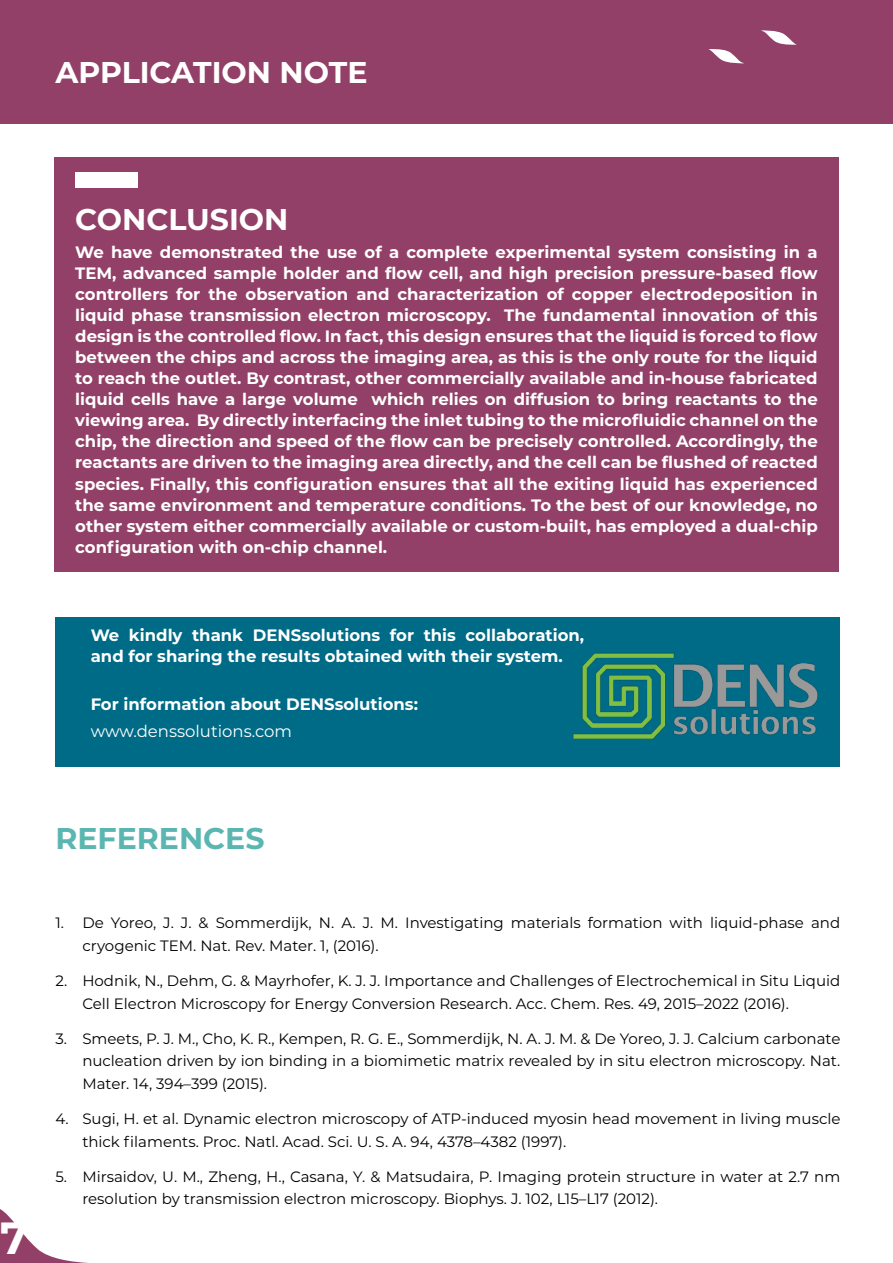
<style>
.page{position:relative;width:893px;height:1263px;background:#fff}
.page>*{position:absolute;margin:0;border:0;box-sizing:border-box;transform-origin:0 0}
.t1{font:700 45px "Montserrat";color:#fff}
.t2{font:700 30px "Montserrat";color:#fff}
.t3{font:700 30px "Montserrat";color:#5bb6b1}
.t4{font:700 16.5px/21px "Montserrat";color:#fff;text-align:justify}
.t5{font:16.5px "Montserrat";color:#fff}
.t6{font:15px/22.5px "Montserrat";color:#000}
</style>
<div class="page">
<div style="left:0;top:0;width:893px;height:124px;background:#924067"></div>
<svg style="left:761px;top:30px;width:36px;height:15px"></svg>
<svg style="left:708px;top:49px;width:36px;height:15px"></svg>
<svg style="left:0;top:1209px;width:88px;height:54px"></svg>
<div style="left:55px;top:617px;width:785px;height:150px;background:#006b86"></div>
<div style="left:54px;top:157px;width:785px;height:415px;background:#924067"></div>
<div style="left:75px;top:172px;width:63px;height:16px;background:#fff"></div>
<img style="left:573px;top:653px;width:245px;height:86px">
<h2 class="t2" style="left:55px;top:59px;width:314px">APPLICATION NOTE</h2>
<h2 class="t2" style="left:75px;top:206px;width:215px">CONCLUSION</h2>
<p class="t4" style="left:75px;top:243px;width:744px">We have demonstrated the use of a complete experimental system consisting in a TEM, advanced sample holder and flow cell, and high precision pressure-based flow controllers for the observation and characterization of copper electrodeposition in liquid phase transmission electron microscopy. The fundamental innovation of this design is the controlled flow. In fact, this design ensures that the liquid is forced to flow between the chips and across the imaging area, as this is the only route for the liquid to reach the outlet. By contrast, other commercially available and in-house fabricated liquid cells have a large volume which relies on diffusion to bring reactants to the viewing area. By directly interfacing the inlet tubing to the microfluidic channel on the chip, the direction and speed of the flow can be precisely controlled. Accordingly, the reactants are driven to the imaging area directly, and the cell can be flushed of reacted species. Finally, this configuration ensures that all the exiting liquid has experienced the same environment and temperature conditions. To the best of our knowledge, no other system either commercially available or custom-built, has employed a dual-chip configuration with on-chip channel.</p>
<p class="t4" style="left:91px;top:626px;width:495px">We kindly thank DENSsolutions for this collaboration, and for sharing the results obtained with their system.</p>
<p class="t4" style="left:91px;top:695px;width:329px">For information about DENSsolutions:</p>
<p class="t5" style="left:91px;top:721px;width:203px">www.denssolutions.com</p>
<h1 class="t1" style="left:0;top:1218px;width:29px">7</h1>
<h2 class="t3" style="left:55px;top:825px;width:211px">REFERENCES</h2>
<p class="t6" style="left:82px;top:911px;width:759px;text-indent:-27px">1. De Yoreo, J. J. &amp; Sommerdijk, N. A. J. M. Investigating materials formation with liquid-phase and cryogenic TEM. Nat. Rev. Mater. 1, (2016).</p>
<p class="t6" style="left:82px;top:969px;width:759px;text-indent:-27px">2. Hodnik, N., Dehm, G. &amp; Mayrhofer, K. J. J. Importance and Challenges of Electrochemical in Situ Liquid<br>Cell Electron Microscopy for Energy Conversion Research. Acc. Chem. Res. 49, 2015–2022 (2016).</p>
<p class="t6" style="left:82px;top:1027px;width:759px;text-align:justify;text-indent:-27px">3. Smeets, P. J. M., Cho, K. R., Kempen, R. G. E., Sommerdijk, N. A. J. M. &amp; De Yoreo, J. J. Calcium carbonate nucleation driven by ion binding in a biomimetic matrix revealed by in situ electron microscopy. Nat.<br>Mater. 14, 394–399 (2015).</p>
<p class="t6" style="left:82px;top:1107px;width:759px;text-indent:-27px">4. Sugi, H. et al. Dynamic electron microscopy of ATP-induced myosin head movement in living muscle thick filaments. Proc. Natl. Acad. Sci. U. S. A. 94, 4378–4382 (1997).</p>
<p class="t6" style="left:82px;top:1165px;width:759px;text-indent:-27px">5. Mirsaidov, U. M., Zheng, H., Casana, Y. &amp; Matsudaira, P. Imaging protein structure in water at 2.7 nm resolution by transmission electron microscopy. Biophys. J. 102, L15–L17 (2012).</p>
</div>
